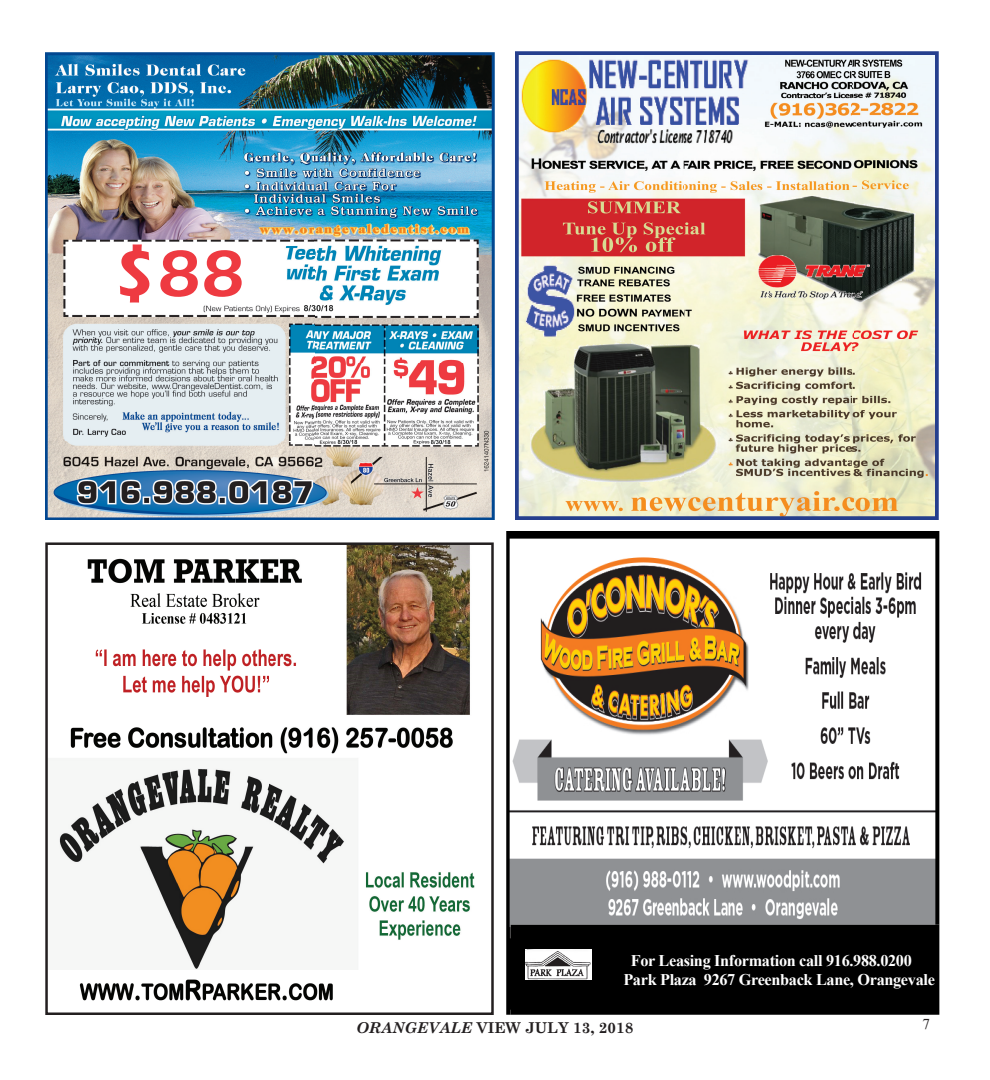
<style>
.page{position:relative;width:990px;height:1080px;background:#fff}
.page>*{position:absolute;margin:0;border:0;box-sizing:border-box;transform-origin:0 0}
.t1{font:700 16.25px/19.5px "Times New Roman";letter-spacing:-.02em;color:#fff}
.t2{font:700 15px "Century Schoolbook";color:#231f20}
.t3{font:15px "Times New Roman";color:#231f20}
.s1{font-style:italic}
</style>
<div class="page">
<img style="left:520px;top:56px;width:414px;height:459px">
<div style="left:515px;top:51px;width:424px;height:469px;border:4px solid #253f8e"></div>
<img style="left:506px;top:531px;width:433px;height:484px">
<div style="left:511px;top:925px;width:428px;height:90px;background:#000"></div>
<div style="left:509px;top:940px;width:113px;height:68px;background:#000"></div>
<img style="left:525px;top:950px;width:66px;height:30px">
<div style="left:507px;top:938px;width:116px;height:72px;border:2px solid #000"></div>
<img style="left:59px;top:545px;width:416px;height:456px">
<div style="left:45px;top:542px;width:449px;height:473px;border:2px solid #231f20"></div>
<img style="left:45px;top:53px;width:449px;height:467px">
<p class="t1" style="left:623px;top:950px;width:313px;text-indent:7px">For Leasing Information call 916.988.0200<br>Park Plaza 9267 Greenback Lane, Orangevale</p>
<p class="t2" style="left:357px;top:1016px;width:278px"><span class="s1">ORANGEVALE</span> VIEW JULY 13, 2018</p>
<p class="t3" style="left:923px;top:1014px;width:9px">7</p>
</div>
